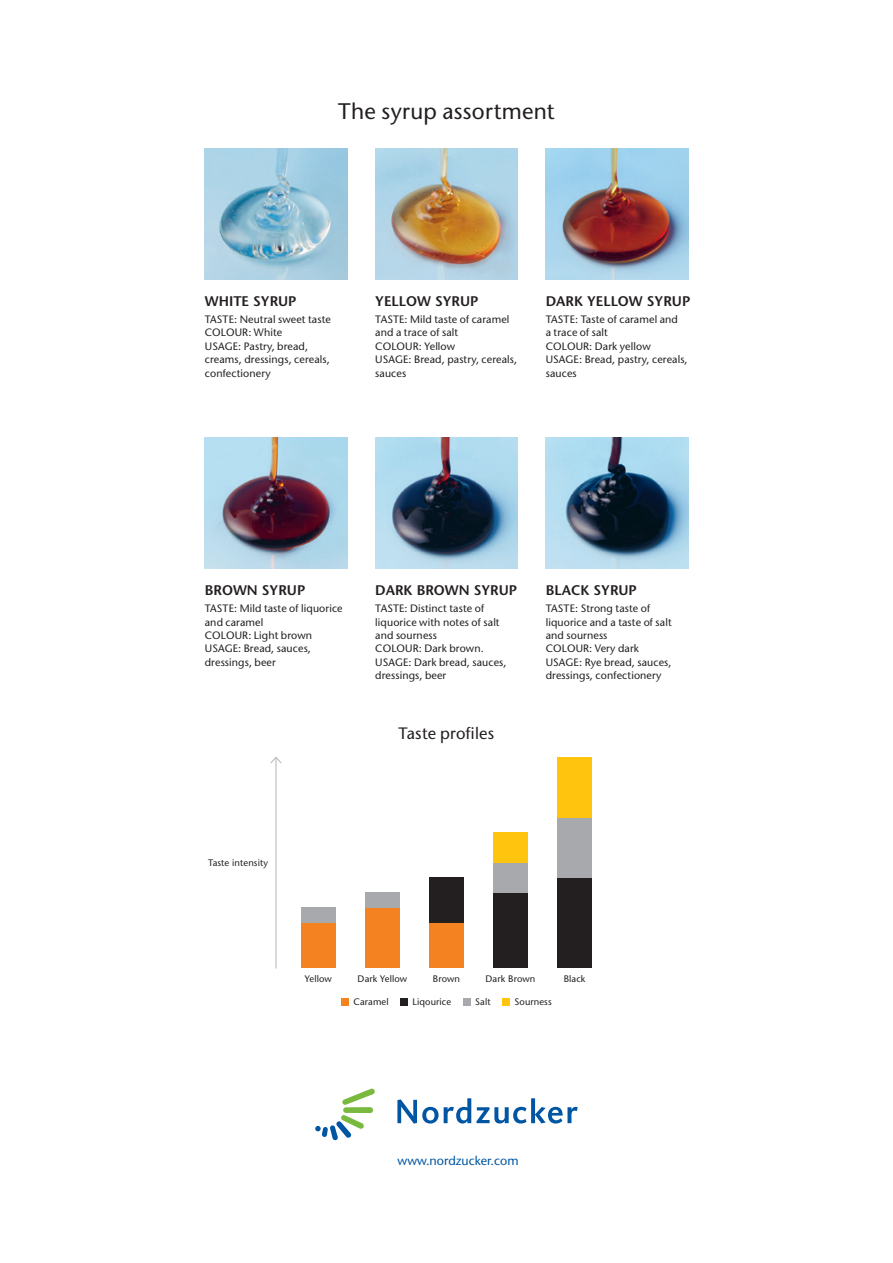
<style>
.page{position:relative;width:893px;height:1263px;background:#fff}
.page>*{position:absolute;margin:0;border:0;box-sizing:border-box;transform-origin:0 0}
.t1{font:22.5px "Stone Sans";letter-spacing:.01em;color:#231f20}
.t2{font:16.5px "Stone Sans";letter-spacing:.015em;color:#231f20}
.t3{font:600 13.95px "Stone Sans";color:#231f20}
.t4{font:12.6px "Stone Sans";color:#0156a3}
.t5{font:10.65px/13.4px "Stone Sans";letter-spacing:.01em;color:#231f20}
.t6{font:9.45px "Stone Sans";letter-spacing:.01em;color:#231f20}
</style>
<div class="page">
<div style="left:343px;top:1107px;width:30px;height:6px;background:#79ba3e;border-radius:3px"></div>
<svg style="left:315px;top:1115px;width:49px;height:25px"></svg>
<svg style="left:342px;top:1089px;width:33px;height:16px"></svg>
<svg style="left:397px;top:1098px;width:181px;height:25px"></svg>
<img style="left:205px;top:149px;width:142px;height:130px">
<img style="left:546px;top:438px;width:142px;height:130px">
<img style="left:375px;top:438px;width:143px;height:130px">
<img style="left:205px;top:438px;width:142px;height:130px">
<img style="left:375px;top:149px;width:143px;height:130px">
<img style="left:546px;top:149px;width:142px;height:130px">
<div style="left:301px;top:923px;width:34px;height:45px;background:#f58220"></div>
<div style="left:341px;top:998px;width:8px;height:7px;background:#f58220"></div>
<div style="left:400px;top:998px;width:8px;height:7px;background:#231f20"></div>
<div style="left:463px;top:998px;width:7px;height:7px;background:#a8a9ad"></div>
<div style="left:502px;top:998px;width:7px;height:7px;background:#fec40e"></div>
<div style="left:365px;top:907px;width:34px;height:61px;background:#f58220"></div>
<div style="left:429px;top:923px;width:34px;height:45px;background:#f58220"></div>
<div style="left:493px;top:892px;width:34px;height:76px;background:#231f20"></div>
<div style="left:558px;top:877px;width:34px;height:91px;background:#231f20"></div>
<div style="left:301px;top:907px;width:34px;height:16px;background:#a8a9ad"></div>
<div style="left:365px;top:892px;width:34px;height:15px;background:#a8a9ad"></div>
<div style="left:429px;top:877px;width:34px;height:46px;background:#231f20"></div>
<div style="left:493px;top:862px;width:34px;height:30px;background:#a8a9ad"></div>
<div style="left:558px;top:817px;width:34px;height:60px;background:#a8a9ad"></div>
<div style="left:493px;top:832px;width:34px;height:30px;background:#fec40e"></div>
<div style="left:558px;top:757px;width:34px;height:60px;background:#fec40e"></div>
<hr style="left:275px;top:757px;width:2px;height:211px;background:#bcbdc0">
<svg style="left:270px;top:758px;width:12px;height:6px"></svg>
<h1 class="t1" style="left:338px;top:98px;width:218px">The syrup assortment</h1>
<h3 class="t3" style="left:205px;top:292px;width:93px">WHITE SYRUP</h3>
<p class="t5" style="left:205px;top:313px;width:128px">TASTE: Neutral sweet taste<br>COLOUR: White<br>USAGE: Pastry, bread, creams, dressings, cereals, confectionery</p>
<h3 class="t3" style="left:375px;top:292px;width:105px">YELLOW SYRUP</h3>
<p class="t5" style="left:375px;top:313px;width:143px">TASTE: Mild taste of caramel and a trace of salt<br>COLOUR: Yellow<br>USAGE: Bread, pastry, cereals, sauces</p>
<h3 class="t3" style="left:546px;top:292px;width:146px">DARK YELLOW SYRUP</h3>
<p class="t5" style="left:546px;top:313px;width:143px">TASTE: Taste of caramel and<br>a trace of salt<br>COLOUR: Dark yellow<br>USAGE: Bread, pastry, cereals, sauces</p>
<h3 class="t3" style="left:205px;top:582px;width:102px">BROWN SYRUP</h3>
<p class="t5" style="left:205px;top:602px;width:139px">TASTE: Mild taste of liquorice and caramel<br>COLOUR: Light brown<br>USAGE: Bread, sauces, dressings, beer</p>
<h3 class="t3" style="left:375px;top:582px;width:143px">DARK BROWN SYRUP</h3>
<p class="t5" style="left:375px;top:602px;width:133px">TASTE: Distinct taste of liquorice with notes of salt and sourness<br>COLOUR: Dark brown.<br>USAGE: Dark bread, sauces, dressings, beer</p>
<h2 class="t2" style="left:399px;top:724px;width:97px">Taste profiles</h2>
<h3 class="t3" style="left:546px;top:582px;width:93px">BLACK SYRUP</h3>
<p class="t5" style="left:546px;top:602px;width:127px">TASTE: Strong taste of liquorice and a taste of salt and sourness<br>COLOUR: Very dark<br>USAGE: Rye bread, sauces, dressings, confectionery</p>
<p class="t6" style="left:208px;top:857px;width:62px">Taste intensity</p>
<p class="t6" style="left:305px;top:973px;width:29px">Yellow</p>
<p class="t6" style="left:358px;top:973px;width:51px">Dark Yellow</p>
<p class="t6" style="left:433px;top:973px;width:29px">Brown</p>
<p class="t6" style="left:486px;top:973px;width:51px">Dark Brown</p>
<p class="t6" style="left:564px;top:973px;width:23px">Black</p>
<p class="t6" style="left:354px;top:996px;width:37px">Caramel</p>
<p class="t6" style="left:413px;top:996px;width:40px">Liqourice</p>
<p class="t6" style="left:475px;top:996px;width:17px">Salt</p>
<p class="t6" style="left:514px;top:996px;width:39px">Sourness</p>
<p class="t4" style="left:398px;top:1153px;width:123px">www.nordzucker.com</p>
</div>
